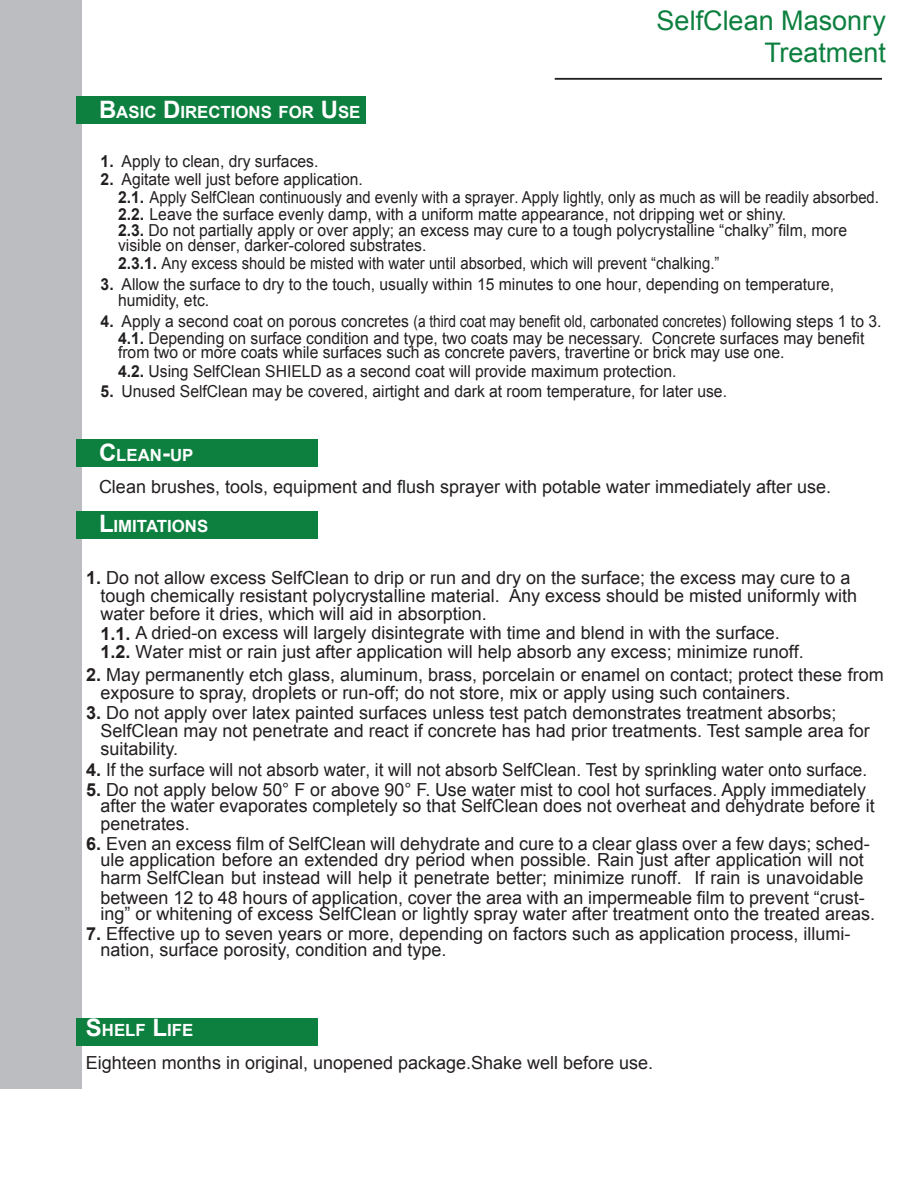
<style>
.page{position:relative;width:918px;height:1188px;background:#fff}
.page>*{position:absolute;margin:0;border:0;box-sizing:border-box;transform-origin:0 0}
.t1{font:27px/31.7px "Arial";color:#0d803f;text-align:right}
.t2{font:18px/18.5px "Arial";color:#231f20}
.t3{font:18px "Arial";color:#231f20;scale:.95 1}
.t4{font:700 16.8px "Arial";color:#fff}
.t5{font:16.5px/18.5px "Arial";color:#231f20;scale:.95 1}
.s1{font-size:24px}
.s2{font-weight:700}
</style>
<div class="page">
<div style="left:0;top:0;width:81px;height:1089px;background:#bcbdc0"></div>
<div style="left:76px;top:96px;width:289px;height:28px;background:#0d803f"></div>
<div style="left:76px;top:439px;width:242px;height:27px;background:#0d803f"></div>
<div style="left:76px;top:511px;width:242px;height:27px;background:#0d803f"></div>
<div style="left:76px;top:1018px;width:242px;height:28px;background:#0d803f"></div>
<hr style="left:555px;top:78px;width:327px;height:2px;background:#231f20">
<h1 class="t1" style="left:657px;top:5px;width:231px">SelfClean Masonry<br>Treatment</h1>
<p class="t4" style="left:99px;top:103px;width:263px"><span class="s1">B</span>ASIC <span class="s1">D</span>IRECTIONS FOR <span class="s1">U</span>SE</p>
<p class="t5" style="left:101px;top:153px;width:231px"><span class="s2">1.</span> Apply to clean, dry surfaces.</p>
<p class="t5" style="left:118px;top:170px;width:803px;text-indent:-17px"><span class="s2">2.</span> Agitate well just before application.<br><span class="s2">2.1.</span> Apply SelfClean continuously and evenly with a sprayer. Apply lightly, only as much as will be readily absorbed.</p>
<p class="t5" style="left:118px;top:206px;width:769px;line-height:16.5px"><span class="s2">2.2.</span> Leave the surface evenly damp, with a uniform matte appearance, not dripping wet or shiny.<br><span class="s2">2.3.</span> Do not partially apply or over apply; an excess may cure to a tough polycrystalline “chalky” film, more</p>
<p class="t5" style="left:118px;top:236px;width:635px">visible on denser, darker-colored substrates.<br><span class="s2">2.3.1.</span> Any excess should be misted with water until absorbed, which will prevent “chalking.”</p>
<p class="t5" style="left:118px;top:276px;width:755px;line-height:16.5px;text-indent:-17px"><span class="s2">3.</span> Allow the surface to dry to the touch, usually within 15 minutes to one hour, depending on temperature, humidity, etc.</p>
<p class="t5" style="left:101px;top:313px;width:823px;line-height:16.5px;text-align:center"><span class="s2">4.</span> Apply a second coat on porous concretes (a third coat may benefit old, carbonated concretes) following steps 1 to 3.<br><span class="s2">4.1.</span> Depending on surface condition and type, two coats may be necessary. Concrete surfaces may benefit</p>
<p class="t5" style="left:118px;top:343px;width:703px">from two or more coats while surfaces such as concrete pavers, travertine or brick may use one.<br><span class="s2">4.2.</span> Using SelfClean SHIELD as a second coat will provide maximum protection.</p>
<p class="t5" style="left:101px;top:382px;width:661px"><span class="s2">5.</span> Unused SelfClean may be covered, airtight and dark at room temperature, for later use.</p>
<p class="t4" style="left:99px;top:446px;width:96px"><span class="s1">C</span>LEAN<span class="s1">-</span>UP</p>
<p class="t2" style="left:99px;top:477px;width:734px">Clean brushes, tools, equipment and flush sprayer with potable water immediately after use.</p>
<p class="t4" style="left:99px;top:517px;width:111px"><span class="s1">L</span>IMITATIONS</p>
<p class="t2" style="left:101px;top:569px;width:758px;text-indent:-15px"><span class="s2">1.</span> Do not allow excess SelfClean to drip or run and dry on the surface; the excess may cure to a tough chemically resistant polycrystalline material. Any excess should be misted uniformly with water before it dries, which will aid in absorption.<br><span class="s2">1.1.</span> A dried-on excess will largely disintegrate with time and blend in with the surface.<br><span class="s2">1.2.</span> Water mist or rain just after application will help absorb any excess; minimize runoff.</p>
<p class="t2" style="left:101px;top:666px;width:785px;line-height:18px;text-indent:-15px"><span class="s2">2.</span> May permanently etch glass, aluminum, brass, porcelain or enamel on contact; protect these from exposure to spray, droplets or run-off; do not store, mix or apply using such containers.</p>
<p class="t2" style="left:101px;top:704px;width:771px;line-height:18px;text-indent:-15px"><span class="s2">3.</span> Do not apply over latex painted surfaces unless test patch demonstrates treatment absorbs;<br>SelfClean may not penetrate and react if concrete has had prior treatments. Test sample area for suitability.</p>
<p class="t3" style="left:86px;top:759px;width:824px"><span class="s2">4.</span> If the surface will not absorb water, it will not absorb SelfClean. Test by sprinkling water onto surface.</p>
<p class="t2" style="left:101px;top:782px;width:776px;line-height:15.9px;text-indent:-15px"><span class="s2">5.</span> Do not apply below 50° F or above 90° F. Use water mist to cool hot surfaces. Apply immediately after the water evaporates completely so that SelfClean does not overheat and dehydrate before it</p>
<p class="t2" style="left:101px;top:815px;width:91px">penetrates.</p>
<p class="t2" style="left:86px;top:836px;width:785px;line-height:15.9px;text-align:center"><span class="s2">6.</span> Even an excess film of SelfClean will dehydrate and cure to a clear glass over a few days; sched&shy;ule application before an extended dry period when possible. Rain just after application will not</p>
<p class="t2" style="left:101px;top:868px;width:766px;line-height:20.1px">harm SelfClean but instead will help it penetrate better; minimize runoff. If rain is unavoidable between 12 to 48 hours of application, cover the area with an impermeable film to prevent “crust-</p>
<p class="t2" style="left:101px;top:905px;width:776px">ing” or whitening of excess SelfClean or lightly spray water after treatment onto the treated areas.</p>
<p class="t2" style="left:101px;top:926px;width:751px;line-height:15.9px;text-indent:-15px"><span class="s2">7.</span> Effective up to seven years or more, depending on factors such as application process, illumi&shy;nation, surface porosity, condition and type.</p>
<p class="t4" style="left:86px;top:1020px;width:109px"><span class="s1">S</span>HELF <span class="s1">L</span>IFE</p>
<p class="t2" style="left:86px;top:1053px;width:569px">Eighteen months in original, unopened package.Shake well before use.</p>
</div>
